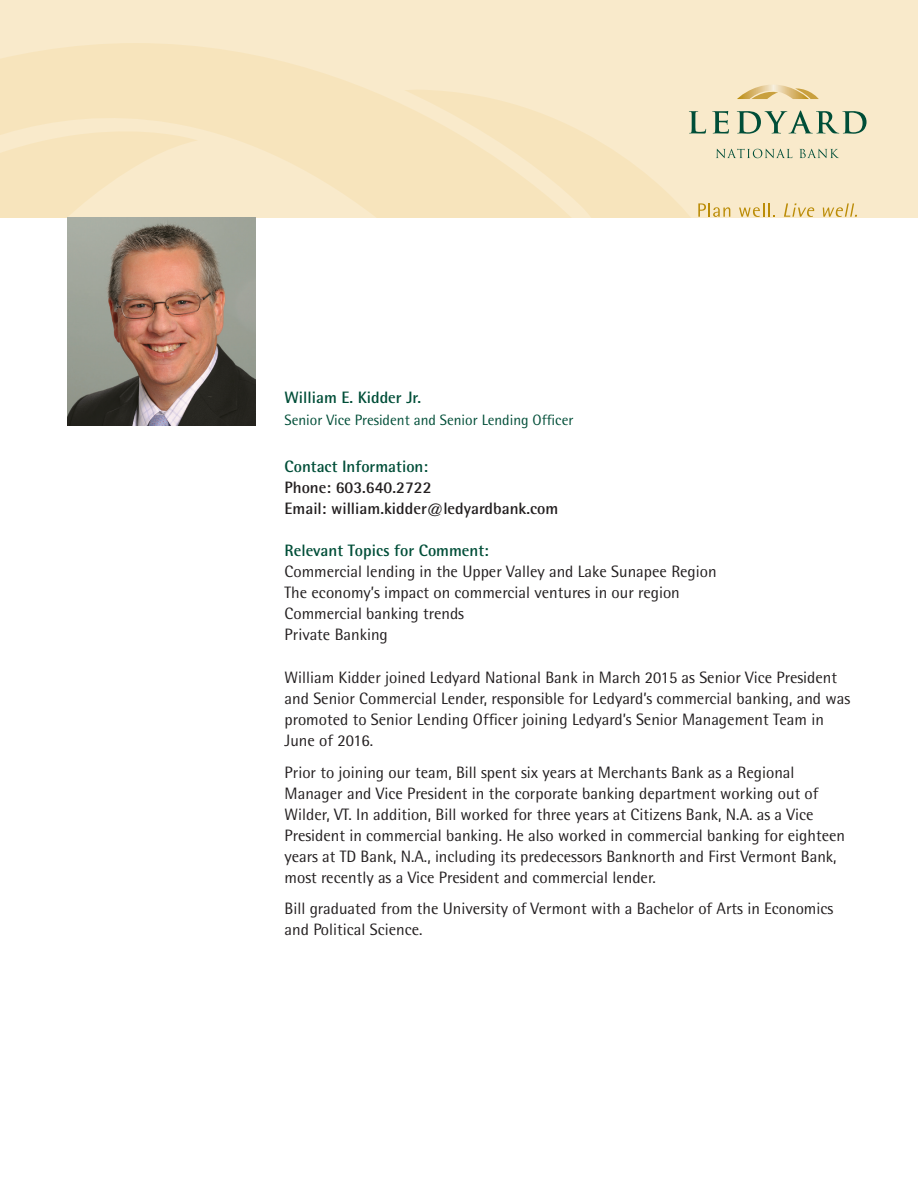
<style>
.page{position:relative;width:918px;height:1188px;background:#fff}
.page>*{position:absolute;margin:0;border:0;box-sizing:border-box;transform-origin:0 0}
.san_serif_body{font:16.5px/21px "Rotis Semi Sans";color:#231f20}
.san_serif_body-2{font:700 16.5px/21px "Rotis Semi Sans";color:#231f20}
.san_serif_body-3{font:700 16.5px "Rotis Semi Sans";color:#004e38}
.san_serif_body-4{font:15px "Rotis Semi Sans";color:#004e38}
.s1{color:#004e38}
.s2{font-weight:700;color:#004e38}
</style>
<div class="page">
<div style="left:0;top:0;width:918px;height:217px;background:#f9eacb"></div>
<svg style="left:0;top:43px;width:404px;height:174px;fill:#f7e4bc"></svg>
<svg style="left:0;top:95px;width:198px;height:122px"></svg>
<svg style="left:404px;top:85px;width:463px;height:132px"></svg>
<img style="left:68px;top:217px;width:188px;height:208px">
<p class="san_serif_body-3" style="left:285px;top:387px;width:138px">William E. Kidder Jr.</p>
<p class="san_serif_body-4" style="left:285px;top:411px;width:290px">Senior Vice President and Senior Lending Officer</p>
<p class="san_serif_body-2" style="left:285px;top:455px;width:275px"><span class="s1">Contact Information:<br></span>Phone: 603.640.2722<br>Email: william.kidder@ledyardbank.com</p>
<p class="san_serif_body" style="left:285px;top:540px;width:434px"><span class="s2">Relevant Topics for Comment:<br></span>Commercial lending in the Upper Valley and Lake Sunapee Region The economy’s impact on commercial ventures in our region Commercial banking trends<br>Private Banking</p>
<p class="san_serif_body" style="left:285px;top:667px;width:567px">William Kidder joined Ledyard National Bank in March 2015 as Senior Vice President and Senior Commercial Lender, responsible for Ledyard’s commercial banking, and was promoted to Senior Lending Officer joining Ledyard’s Senior Management Team in June of 2016.</p>
<p class="san_serif_body" style="left:285px;top:761px;width:562px">Prior to joining our team, Bill spent six years at Merchants Bank as a Regional Manager and Vice President in the corporate banking department working out of Wilder, VT. In addition, Bill worked for three years at Citizens Bank, N.A. as a Vice President in commercial banking. He also worked in commercial banking for eighteen years at TD Bank, N.A., including its predecessors Banknorth and First Vermont Bank, most recently as a Vice President and commercial lender.</p>
<p class="san_serif_body" style="left:285px;top:898px;width:550px">Bill graduated from the University of Vermont with a Bachelor of Arts in Economics and Political Science.</p>
</div>
